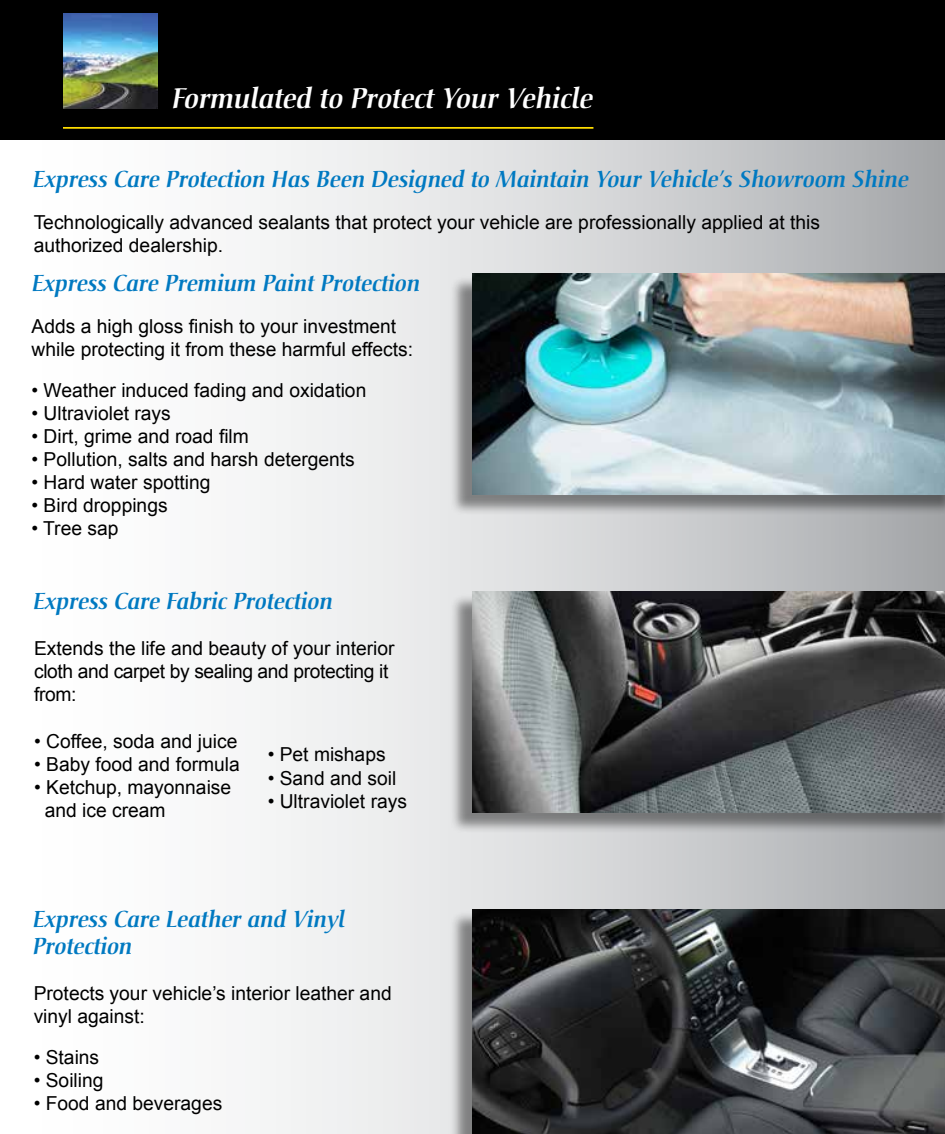
<style>
.page{position:relative;width:945px;height:1134px;background:#fff}
.page>*{position:absolute;margin:0;border:0;box-sizing:border-box;transform-origin:0 0}
.t1{font:italic 500 28px "Christiana";color:#fff}
.t2{font:italic 500 22.75px/27.3px "Christiana";color:#0079c1}
.t3{font:19.25px/23.1px "Arial";color:#000}
.t4{font:19.25px/23.1px "Arial";letter-spacing:-.02em;color:#000}
</style>
<div class="page">
<div style="left:0;top:139px;width:945px;height:995px;background:linear-gradient(to right,#fff,#afb1b4)"></div>
<div style="left:450px;top:593px;width:495px;height:240px;background:#000;opacity:.44"></div>
<img style="left:472px;top:591px;width:473px;height:221px">
<div style="left:450px;top:275px;width:495px;height:240px;background:#000;opacity:.44"></div>
<img style="left:472px;top:273px;width:473px;height:221px">
<div style="left:450px;top:911px;width:495px;height:223px;background:#000;opacity:.44"></div>
<img style="left:472px;top:909px;width:473px;height:225px">
<div style="left:0;top:0;width:945px;height:140px;background:#000"></div>
<img style="left:63px;top:14px;width:95px;height:94px">
<hr style="left:63px;top:127px;width:530px;height:2px;background:#fd0">
<h1 class="t1" style="left:173px;top:81px;width:423px">Formulated to Protect Your Vehicle</h1>
<p class="t2" style="left:34px;top:166px;width:877px">Express Care Protection Has Been Designed to Maintain Your Vehicle’s Showroom Shine</p>
<p class="t3" style="left:34px;top:211px;width:788px">Technologically advanced sealants that protect your vehicle are professionally applied at this authorized dealership.</p>
<p class="t2" style="left:33px;top:270px;width:390px">Express Care Premium Paint Protection</p>
<p class="t3" style="left:32px;top:315px;width:383px">Adds a high gloss finish to your investment while protecting it from these harmful effects:</p>
<p class="t3" style="left:32px;top:378px;width:336px">• Weather induced fading and oxidation</p>
<p class="t3" style="left:32px;top:402px;width:141px">• Ultraviolet rays</p>
<p class="t3" style="left:32px;top:425px;width:219px">• Dirt, grime and road film</p>
<p class="t3" style="left:32px;top:448px;width:325px">• Pollution, salts and harsh detergents</p>
<p class="t3" style="left:32px;top:471px;width:180px">• Hard water spotting</p>
<p class="t3" style="left:32px;top:494px;width:138px">• Bird droppings</p>
<p class="t3" style="left:32px;top:517px;width:88px">• Tree sap</p>
<p class="t2" style="left:34px;top:588px;width:301px">Express Care Fabric Protection</p>
<p class="t4" style="left:34px;top:637px;width:362px">Extends the life and beauty of your interior cloth and carpet by sealing and protecting it from:</p>
<p class="t3" style="left:34px;top:729px;width:205px">• Coffee, soda and juice</p>
<p class="t3" style="left:34px;top:753px;width:207px">• Baby food and formula</p>
<p class="t3" style="left:45px;top:776px;width:188px;text-indent:-11px">• Ketchup, mayonnaise and ice cream</p>
<p class="t3" style="left:268px;top:743px;width:120px">• Pet mishaps</p>
<p class="t3" style="left:268px;top:766px;width:130px">• Sand and soil</p>
<p class="t3" style="left:268px;top:790px;width:141px">• Ultraviolet rays</p>
<p class="t2" style="left:34px;top:905px;width:314px">Express Care Leather and Vinyl<br>Protection</p>
<p class="t3" style="left:34px;top:982px;width:360px">Protects your vehicle’s interior leather and vinyl against:</p>
<p class="t3" style="left:34px;top:1046px;width:67px">• Stains</p>
<p class="t3" style="left:34px;top:1069px;width:71px">• Soiling</p>
<p class="t3" style="left:34px;top:1092px;width:190px">• Food and beverages</p>
</div>
